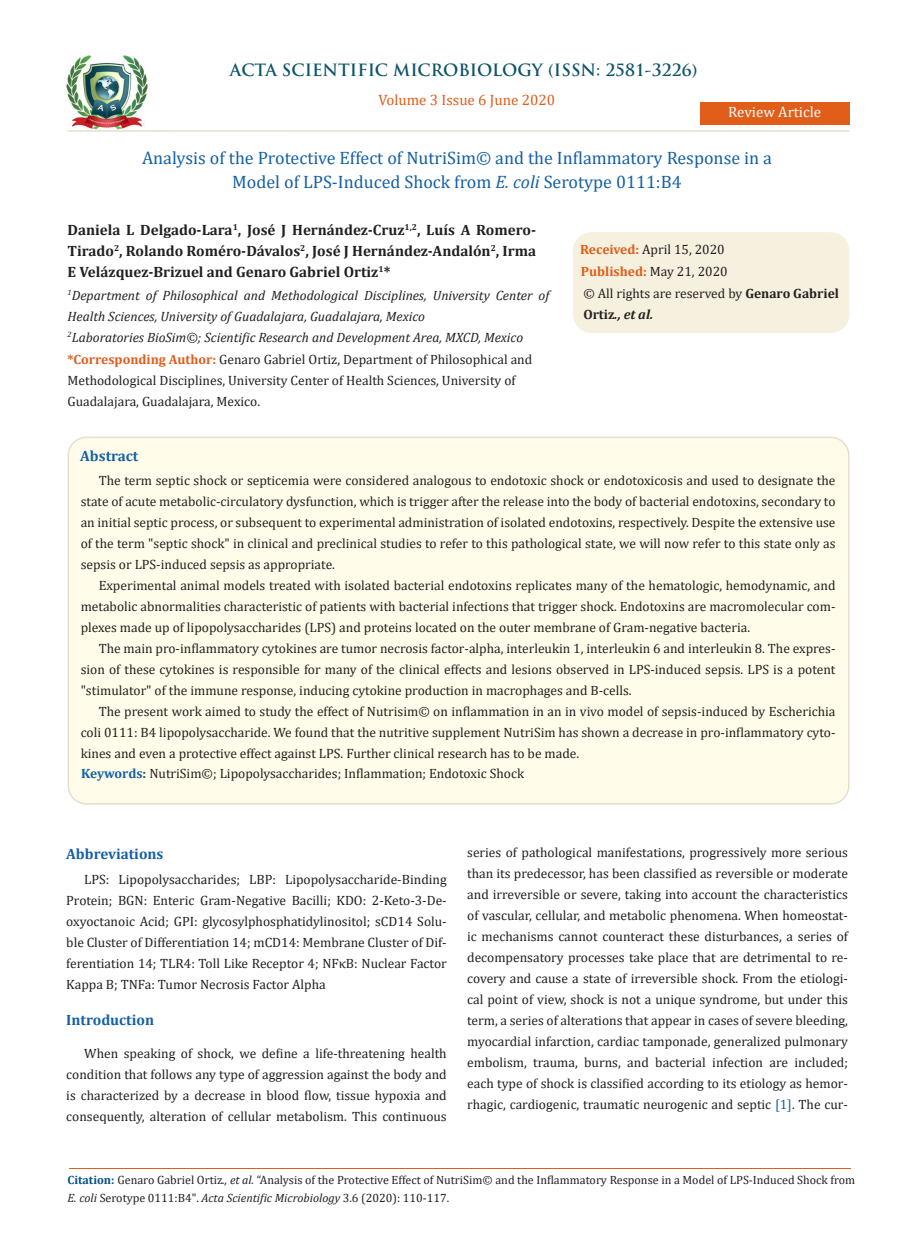
<style>
.page{position:relative;width:917px;height:1260px;background:#fff}
.page>*{position:absolute;margin:0;border:0;box-sizing:border-box;transform-origin:0 0}
.t1{font:18px/24px "Cambria";color:#1560a6;text-align:center}
.t2{font:700 16.5px "Trajan Pro";color:#0e546a}
.t3{font:700 15px/21px "Cambria";color:#231f20;text-align:justify}
.t4{font:700 15px "Cambria";color:#1560a6}
.t5{font:15px "Cambria";color:#e05d1a}
.t6{font:15px "Cambria";color:#fff}
.t7{font:13.5px/21px "Cambria";color:#231f20;text-align:justify}
.t8{font:italic 13.5px/21px "Cambria";color:#231f20}
.t9{font:700 13.5px "Cambria";color:#e05d1a}
.t10{font:12px/18px "Cambria";color:#231f20}
.s1{font-style:italic}
.s2{font-weight:700;color:#e05d1a}
.s3{font-weight:400;color:#231f20}
.s4{font-weight:700}
.s5{font-weight:700;font-style:italic}
.s6{font-weight:700;color:#1560a6}
.s7{font-weight:700;color:#0e546a}
.s8{color:#1560a6}
.s9{font-weight:700;color:#035089}
</style>
<div class="page">
<img style="left:67px;top:56px;width:80px;height:73px">
<div style="left:699px;top:102px;width:150px;height:22px;background:#e05d1a"></div>
<div style="left:573px;top:233px;width:275px;height:99px;background:#f6f0df;border-radius:18px"></div>
<div style="left:573px;top:232px;width:276px;height:101px;border:2px solid #f6f0df;border-radius:18px"></div>
<div style="left:68px;top:437px;width:780px;height:367px;background:#fffde9;border-radius:18px"></div>
<div style="left:68px;top:437px;width:781px;height:368px;border:2px solid #e5dfce;border-radius:18px"></div>
<hr style="left:69px;top:1169px;width:781px;height:1px;background:#e05d1a">
<hr style="left:67px;top:130px;width:782px;height:2px;background:#e5dfce">
<p class="t2" style="left:230px;top:59px;width:469px">ACTA SCIENTIFIC MICROBIOLOGY (ISSN: 2581-3226)</p>
<p class="t5" style="left:378px;top:91px;width:178px">Volume 3 Issue 6 June 2020</p>
<p class="t6" style="left:728px;top:103px;width:94px">Review Article</p>
<p class="t1" style="left:142px;top:146px;width:631px">Analysis of the Protective Effect of NutriSim© and the Inflammatory Response in a<br>Model of LPS-Induced Shock from <span class="s1">E. coli</span> Serotype 0111:B4</p>
<p class="t3" style="left:67px;top:219px;width:470px">Daniela L Delgado-Lara<sup>1</sup>, José J Hernández-Cruz<sup>1,2</sup>, Luís A Romero-Tirado<sup>2</sup>, Rolando Roméro-Dávalos<sup>2</sup>, José J Hernández-Andalón<sup>2</sup>, Irma E Velázquez-Brizuel and Genaro Gabriel Ortiz<sup>1</sup>*</p>
<p class="t8" style="left:68px;top:284px;width:483px"><sup>1</sup>Department of Philosophical and Methodological Disciplines, University Center of<br>Health Sciences, University of Guadalajara, Guadalajara, Mexico</p>
<p class="t8" style="left:68px;top:326px;width:457px"><sup>2</sup>Laboratories BioSim©; Scientific Research and Development Area, MXCD, Mexico</p>
<p class="t7" style="left:67px;top:349px;width:466px;text-align:left"><span class="s2">*Corresponding Author:</span> Genaro Gabriel Ortiz, Department of Philosophical and<br>Methodological Disciplines, University Center of Health Sciences, University of<br>Guadalajara, Guadalajara, Mexico.</p>
<p class="t7" style="left:580px;top:239px;width:146px"><span class="s2">Received:</span> April 15, 2020</p>
<p class="t9" style="left:581px;top:262px;width:148px">Published: <span class="s3">May 21, 2020</span></p>
<p class="t7" style="left:583px;top:283px;width:257px">© All rights are reserved by <span class="s4">Genaro Gabriel<br>Ortiz</span><span class="s5">., et al.</span></p>
<p class="t4" style="left:80px;top:445px;width:60px">Abstract</p>
<p class="t7" style="left:81px;top:470px;width:756px;text-indent:18px">The term septic shock or septicemia were considered analogous to endotoxic shock or endotoxicosis and used to designate the state of acute metabolic-circulatory dysfunction, which is trigger after the release into the body of bacterial endotoxins, secondary to an initial septic process, or subsequent to experimental administration of isolated endotoxins, respectively. Despite the extensive use of the term "septic shock" in clinical and preclinical studies to refer to this pathological state, we will now refer to this state only as sepsis or LPS-induced sepsis as appropriate.</p>
<p class="t7" style="left:81px;top:575px;width:756px;text-indent:18px">Experimental animal models treated with isolated bacterial endotoxins replicates many of the hematologic, hemodynamic, and metabolic abnormalities characteristic of patients with bacterial infections that trigger shock. Endotoxins are macromolecular com&shy;plexes made up of lipopolysaccharides (LPS) and proteins located on the outer membrane of Gram-negative bacteria.</p>
<p class="t7" style="left:81px;top:638px;width:756px;text-indent:18px">The main pro-inflammatory cytokines are tumor necrosis factor-alpha, interleukin 1, interleukin 6 and interleukin 8. The expres&shy;sion of these cytokines is responsible for many of the clinical effects and lesions observed in LPS-induced sepsis. LPS is a potent "stimulator" of the immune response, inducing cytokine production in macrophages and B-cells.</p>
<p class="t7" style="left:81px;top:701px;width:756px;text-indent:18px">The present work aimed to study the effect of Nutrisim© on inflammation in an in vivo model of sepsis-induced by Escherichia coli 0111: B4 lipopolysaccharide. We found that the nutritive supplement NutriSim has shown a decrease in pro-inflammatory cyto&shy;kines and even a protective effect against LPS. Further clinical research has to be made.</p>
<p class="t7" style="left:81px;top:763px;width:444px"><span class="s6">Keywords</span><span class="s7">:</span> NutriSim©; Lipopolysaccharides; Inflammation; Endotoxic Shock</p>
<p class="t4" style="left:66px;top:843px;width:99px">Abbreviations</p>
<p class="t7" style="left:66px;top:868px;width:382px;text-indent:18px">LPS: Lipopolysaccharides; LBP: Lipopolysaccharide-Binding Protein; BGN: Enteric Gram-Negative Bacilli; KDO: 2-Keto-3-De&shy;oxyoctanoic Acid; GPI: glycosylphosphatidylinositol; sCD14 Solu&shy;ble Cluster of Differentiation 14; mCD14: Membrane Cluster of Dif&shy;ferentiation 14; TLR4: Toll Like Receptor 4; NFκB: Nuclear Factor Kappa B; TNFa: Tumor Necrosis Factor Alpha</p>
<p class="t4" style="left:66px;top:1009px;width:89px">Introduction</p>
<p class="t7" style="left:66px;top:1042px;width:382px;text-indent:18px">When speaking of shock, we define a life-threatening health condition that follows any type of aggression against the body and is characterized by a decrease in blood flow, tissue hypoxia and consequently, alteration of cellular metabolism. This continuous</p>
<p class="t7" style="left:467px;top:842px;width:382px">series of pathological manifestations, progressively more serious than its predecessor, has been classified as reversible or moderate and irreversible or severe, taking into account the characteristics of vascular, cellular, and metabolic phenomena. When homeostat&shy;ic mechanisms cannot counteract these disturbances, a series of decompensatory processes take place that are detrimental to re&shy;covery and cause a state of irreversible shock. From the etiologi&shy;cal point of view, shock is not a unique syndrome, but under this term, a series of alterations that appear in cases of severe bleeding, myocardial infarction, cardiac tamponade, generalized pulmonary embolism, trauma, burns, and bacterial infection are included; each type of shock is classified according to its etiology as hemor&shy;rhagic, cardiogenic, traumatic neurogenic and septic <span class="s8">[1]</span>. The cur-</p>
<p class="t10" style="left:67px;top:1171px;width:789px"><span class="s9">Citation:</span> Genaro Gabriel Ortiz<span class="s1">., et al.</span> “Analysis of the Protective Effect of NutriSim© and the Inflammatory Response in a Model of LPS-Induced Shock from<br><span class="s1">E. coli</span> Serotype 0111:B4". <span class="s1">Acta Scientific Microbiology</span> 3.6 (2020): 110-117.</p>
</div>
